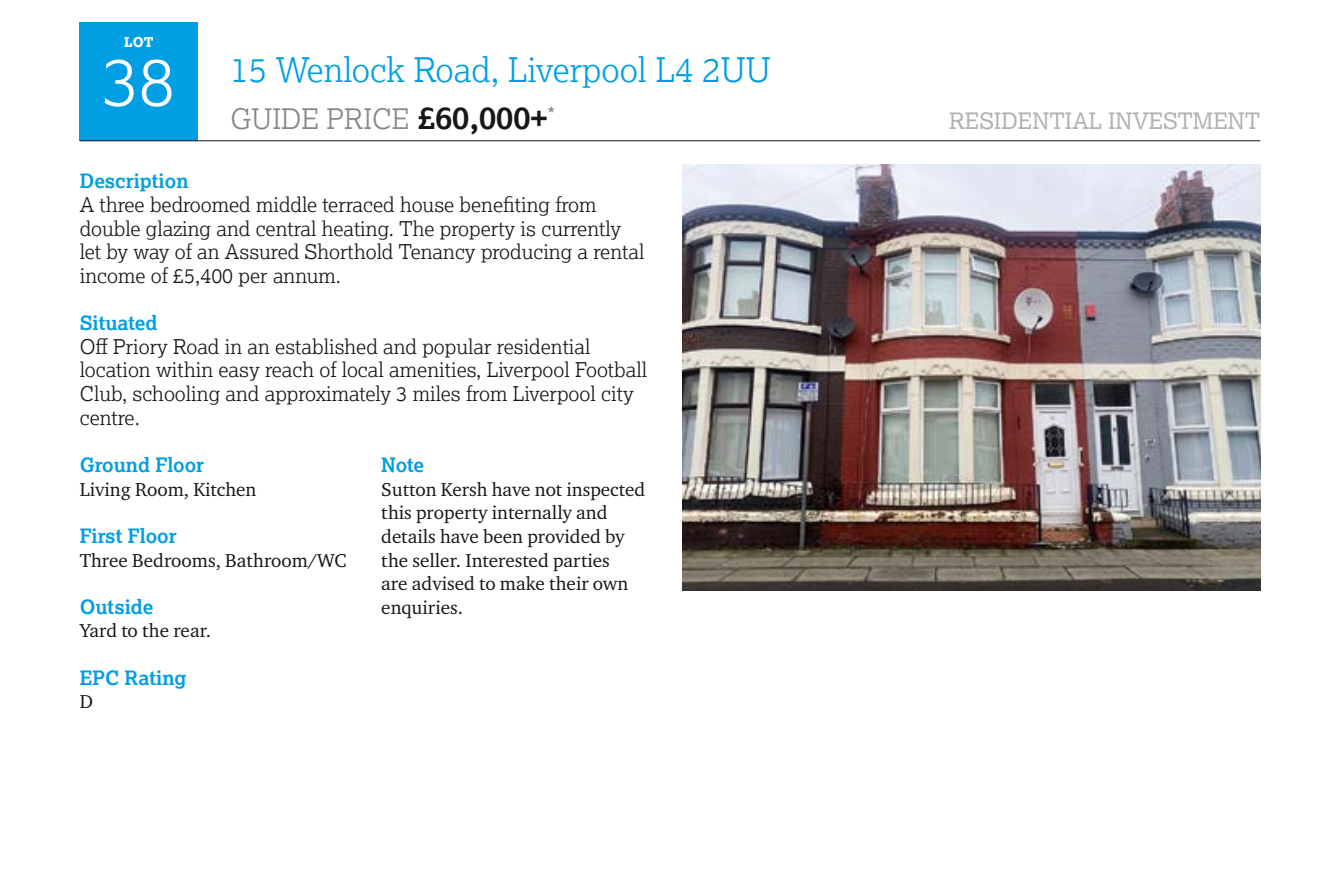
<style>
.page{position:relative;width:1338px;height:890px;background:#fff}
.page>*{position:absolute;margin:0;border:0;box-sizing:border-box;transform-origin:0 0}
.t1{font:300 67.5px "Lexia";color:#fff}
.t2{font:300 33.75px "Lexia";color:#009ee3}
.t3{font:300 28.12px "Lexia";color:#868786}
.t4{font:22.5px "Lexia";color:#b1b2b3}
.t5{font:300 20.25px/23.6px "Lexia";color:#181716}
.t6{font:700 19.8px "Lexia";color:#009ee3}
.t7{font:19.12px/23.6px "Charter ITC Pro";color:#181716}
.t8{font:800 13.5px "Lexia";color:#fff}
.s1{font-weight:700;font-size:31.5px;color:#181716}
</style>
<div class="page">
<div style="left:80px;top:23px;width:118px;height:118px;background:#009ee3"></div>
<hr style="left:80px;top:140px;width:1180px;height:1px;background:#181716">
<img style="left:682px;top:165px;width:578px;height:425px">
<p class="t8" style="left:124px;top:33px;width:31px">LOT</p>
<h1 class="t1" style="left:103px;top:39px;width:74px">38</h1>
<h2 class="t2" style="left:230px;top:48px;width:541px">15 Wenlock Road, Liverpool L4 2UU</h2>
<h3 class="t3" style="left:230px;top:101px;width:326px">GUIDE PRICE <span class="s1">£60,000+</span><sup>*</sup></h3>
<p class="t4" style="left:949px;top:107px;width:313px">RESIDENTIAL INVESTMENT</p>
<p class="t6" style="left:80px;top:169px;width:110px">Description</p>
<p class="t5" style="left:80px;top:192px;width:566px">A three bedroomed middle terraced house benefiting from double glazing and central heating. The property is currently let by way of an Assured Shorthold Tenancy producing a rental income of £5,400 per annum.</p>
<p class="t6" style="left:80px;top:310px;width:79px">Situated</p>
<p class="t5" style="left:80px;top:334px;width:569px">Off Priory Road in an established and popular residential location within easy reach of local amenities, Liverpool Football Club, schooling and approximately 3 miles from Liverpool city centre.</p>
<p class="t6" style="left:80px;top:452px;width:126px">Ground Floor</p>
<p class="t7" style="left:80px;top:477px;width:178px">Living Room, Kitchen</p>
<p class="t6" style="left:80px;top:523px;width:98px">First Floor</p>
<p class="t7" style="left:80px;top:548px;width:268px">Three Bedrooms, Bathroom/WC</p>
<p class="t6" style="left:80px;top:594px;width:75px">Outside</p>
<p class="t7" style="left:80px;top:618px;width:133px">Yard to the rear.</p>
<p class="t6" style="left:80px;top:665px;width:108px">EPC Rating</p>
<p class="t7" style="left:80px;top:689px;width:15px">D</p>
<p class="t6" style="left:381px;top:452px;width:44px">Note</p>
<p class="t7" style="left:381px;top:477px;width:265px">Sutton Kersh have not inspected this property internally and details have been provided by the seller. Interested parties<br>are advised to make their own enquiries.</p>
</div>
